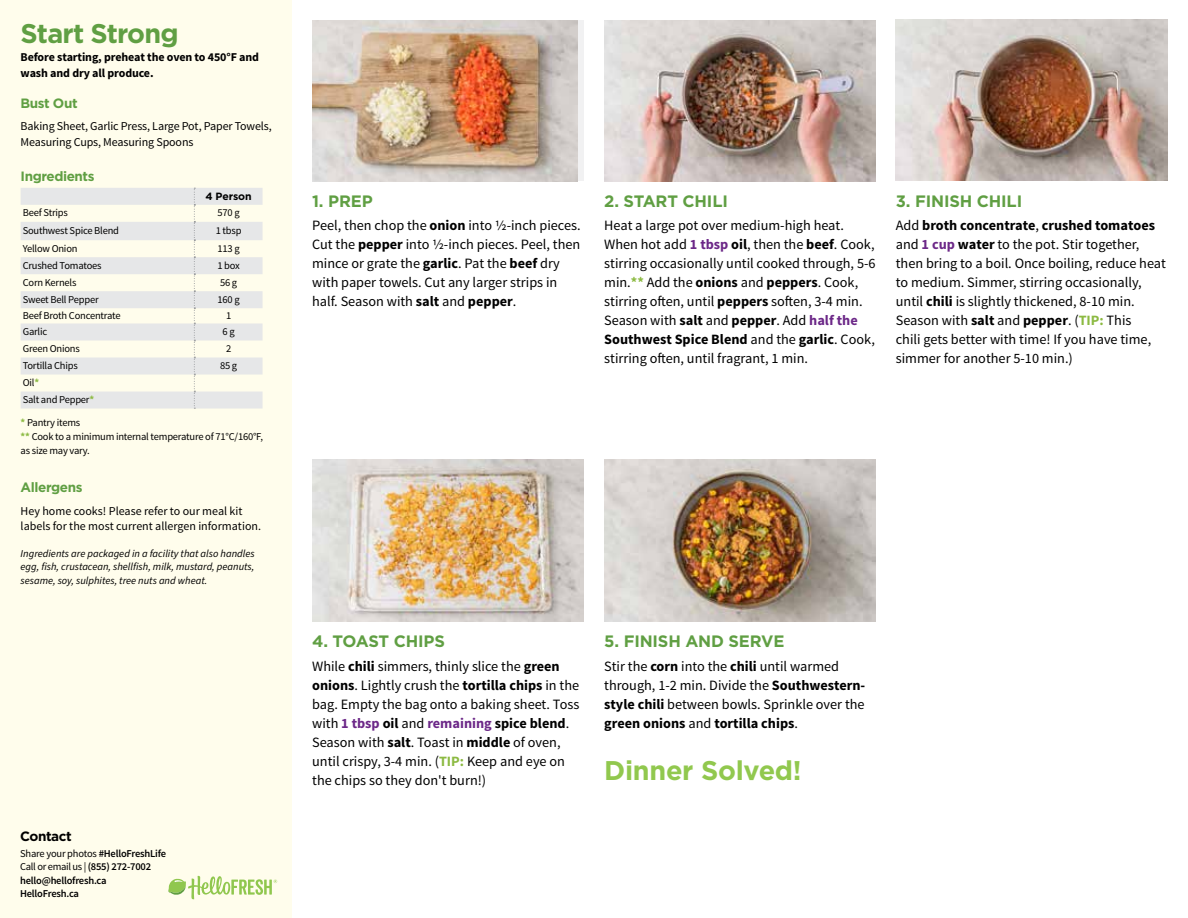
<style>
.page{position:relative;width:1188px;height:918px;background:#fff}
.page>*{position:absolute;margin:0;border:0;box-sizing:border-box;transform-origin:0 0}
.t1{font:700 27px "Gotham";letter-spacing:-.01em;color:#91c84e}
.t2{font:700 27px "Gotham";letter-spacing:-.03em;color:#609f43}
.t3{font:700 16.5px "Gotham";letter-spacing:-.01em;color:#609f43}
.t4{font:14.25px/19px "Source Sans Pro";color:#000}
.t5{font:700 13.5px "Gotham";letter-spacing:-.03em;color:#609f43}
.t6{font:700 13.5px "Gotham";letter-spacing:-.03em;color:#000}
.t7{font:12px/15.3px "Source Sans Pro";letter-spacing:-.01em;color:#000}
.t8{font:700 12px/15.3px "Source Sans Pro";letter-spacing:-.01em;color:#000}
.t9{font:10.5px/13.6px "Source Sans Pro";letter-spacing:-.02em;color:#000}
.t10{font:italic 10.5px/13.5px "Source Sans Pro";color:#000;text-align:justify}
.t11{font:600 10.5px/13.5px "Source Sans Pro";letter-spacing:-.02em;color:#000}
.t12{font:700 10.5px "Gotham";letter-spacing:-.01em;color:#000}
.s1{font-weight:700;color:#8cba42}
.s2{font-weight:400}
.s3{font-weight:700}
.s4{font-weight:700;color:#6c2888}
</style>
<div class="page">
<div style="left:0;top:0;width:292px;height:918px;background:#fffdec"></div>
<svg style="left:21px;top:188px;width:242px;height:221px;fill:#e6e7e8"></svg>
<svg style="left:194px;top:188px;width:1px;height:221px"></svg>
<svg style="left:168px;top:876px;width:109px;height:23px"></svg>
<img style="left:312px;top:459px;width:272px;height:162px">
<img style="left:604px;top:459px;width:272px;height:162px">
<img style="left:896px;top:20px;width:272px;height:160px">
<img style="left:604px;top:20px;width:272px;height:161px">
<div style="left:312px;top:20px;width:272px;height:161px;background:#f1f1f2"></div>
<img style="left:312px;top:20px;width:266px;height:161px">
<h1 class="t2" style="left:21px;top:16px;width:160px">Start Strong</h1>
<p class="t8" style="left:21px;top:50px;width:240px">Before starting, preheat the oven to 450°F and wash and dry all produce.</p>
<p class="t5" style="left:21px;top:94px;width:59px">Bust Out</p>
<p class="t7" style="left:21px;top:119px;width:253px">Baking Sheet, Garlic Press, Large Pot, Paper Towels,<br>Measuring Cups, Measuring Spoons</p>
<p class="t5" style="left:21px;top:167px;width:75px">Ingredients</p>
<p class="t12" style="left:206px;top:189px;width:48px">4 Person</p>
<p class="t9" style="left:23px;top:206px;width:47px">Beef Strips</p>
<p class="t9" style="left:218px;top:206px;width:24px">570 g</p>
<p class="t9" style="left:23px;top:224px;width:98px">Southwest Spice Blend</p>
<p class="t9" style="left:216px;top:224px;width:27px">1 tbsp</p>
<p class="t9" style="left:23px;top:242px;width:56px">Yellow Onion</p>
<p class="t9" style="left:218px;top:242px;width:24px">113 g</p>
<p class="t9" style="left:23px;top:259px;width:80px">Crushed Tomatoes</p>
<p class="t9" style="left:217px;top:259px;width:24px">1 box</p>
<p class="t9" style="left:23px;top:276px;width:55px">Corn Kernels</p>
<p class="t9" style="left:220px;top:276px;width:19px">56 g</p>
<p class="t9" style="left:23px;top:293px;width:77px">Sweet Bell Pepper</p>
<p class="t9" style="left:218px;top:293px;width:24px">160 g</p>
<p class="t9" style="left:23px;top:309px;width:99px">Beef Broth Concentrate</p>
<p class="t9" style="left:226px;top:309px;width:7px">1</p>
<p class="t9" style="left:23px;top:325px;width:26px">Garlic</p>
<p class="t9" style="left:223px;top:325px;width:14px">6 g</p>
<p class="t9" style="left:23px;top:342px;width:59px">Green Onions</p>
<p class="t9" style="left:226px;top:342px;width:7px">2</p>
<p class="t9" style="left:23px;top:359px;width:56px">Tortilla Chips</p>
<p class="t9" style="left:220px;top:359px;width:19px">85 g</p>
<p class="t9" style="left:23px;top:374px;width:73px;line-height:17px">Oil<span class="s1">*<br></span>Salt and Pepper<span class="s1">*</span></p>
<p class="t9" style="left:21px;top:416px;width:244px"><span class="s1">*</span> Pantry items<br><span class="s1">**</span> Cook to a minimum internal temperature of 71°C/160°F, as size may vary.</p>
<p class="t5" style="left:21px;top:478px;width:63px">Allergens</p>
<p class="t7" style="left:21px;top:503px;width:242px">Hey home cooks! Please refer to our meal kit labels for the most current allergen information.</p>
<p class="t10" style="left:21px;top:547px;width:236px">Ingredients are packaged in a facility that also handles egg, fish, crustacean, shellfish, milk, mustard, peanuts, sesame, soy, sulphites, tree nuts and wheat.</p>
<p class="t6" style="left:20px;top:827px;width:53px">Contact</p>
<p class="t11" style="left:20px;top:847px;width:147px"><span class="s2">Share your photos</span> #HelloFreshLife<br><span class="s2">Call or email us |</span> (855) 272-7002 hello@hellofresh.ca<br>HelloFresh.ca</p>
<p class="t3" style="left:312px;top:190px;width:62px">1. PREP</p>
<p class="t4" style="left:312px;top:216px;width:270px">Peel, then chop the <span class="s3">onion</span> into 1/2-inch pieces.<br>Cut the <span class="s3">pepper</span> into 1/2-inch pieces. Peel, then mince or grate the <span class="s3">garlic</span>. Pat the <span class="s3">beef</span> dry with paper towels. Cut any larger strips in half. Season with <span class="s3">salt</span> and <span class="s3">pepper</span>.</p>
<p class="t3" style="left:604px;top:190px;width:125px">2. START CHILI</p>
<p class="t4" style="left:604px;top:216px;width:273px">Heat a large pot over medium-high heat.<br>When hot add <span class="s4">1 tbsp</span> <span class="s3">oil</span>, then the <span class="s3">beef</span>. Cook, stirring occasionally until cooked through, 5-6 min.<span class="s1">**</span> Add the <span class="s3">onions</span> and <span class="s3">peppers</span>. Cook, stirring often, until <span class="s3">peppers</span> soften, 3-4 min.<br>Season with <span class="s3">salt</span> and <span class="s3">pepper</span>. Add <span class="s4">half the </span><span class="s3">Southwest Spice Blend</span> and the <span class="s3">garlic</span>. Cook, stirring often, until fragrant, 1 min.</p>
<p class="t3" style="left:896px;top:190px;width:128px">3. FINISH CHILI</p>
<p class="t4" style="left:896px;top:216px;width:272px">Add <span class="s3">broth concentrate</span>, <span class="s3">crushed tomatoes </span>and <span class="s4">1 cup</span> <span class="s3">water</span> to the pot. Stir together, then bring to a boil. Once boiling, reduce heat to medium. Simmer, stirring occasionally, until <span class="s3">chili</span> is slightly thickened, 8-10 min.<br>Season with <span class="s3">salt</span> and <span class="s3">pepper</span>. (<span class="s1">TIP:</span> This<br>chili gets better with time! If you have time, simmer for another 5-10 min.)</p>
<p class="t3" style="left:312px;top:631px;width:134px">4. TOAST CHIPS</p>
<p class="t4" style="left:312px;top:657px;width:269px">While <span class="s3">chili</span> simmers, thinly slice the <span class="s3">green onions</span>. Lightly crush the <span class="s3">tortilla chips</span> in the bag. Empty the bag onto a baking sheet. Toss with <span class="s4">1 tbsp</span> <span class="s3">oil</span> and <span class="s4">remaining</span> <span class="s3">spice blend</span>.<br>Season with <span class="s3">salt</span>. Toast in <span class="s3">middle</span> of oven, until crispy, 3-4 min. (<span class="s1">TIP:</span> Keep and eye on the chips so they don't burn!)</p>
<p class="t3" style="left:604px;top:631px;width:182px">5. FINISH AND SERVE</p>
<p class="t4" style="left:604px;top:657px;width:263px">Stir the <span class="s3">corn</span> into the <span class="s3">chili</span> until warmed through, 1-2 min. Divide the <span class="s3">Southwestern&shy;style chili</span> between bowls. Sprinkle over the <span class="s3">green onions</span> and <span class="s3">tortilla chips</span>.</p>
<h1 class="t1" style="left:604px;top:753px;width:199px">Dinner Solved!</h1>
</div>
